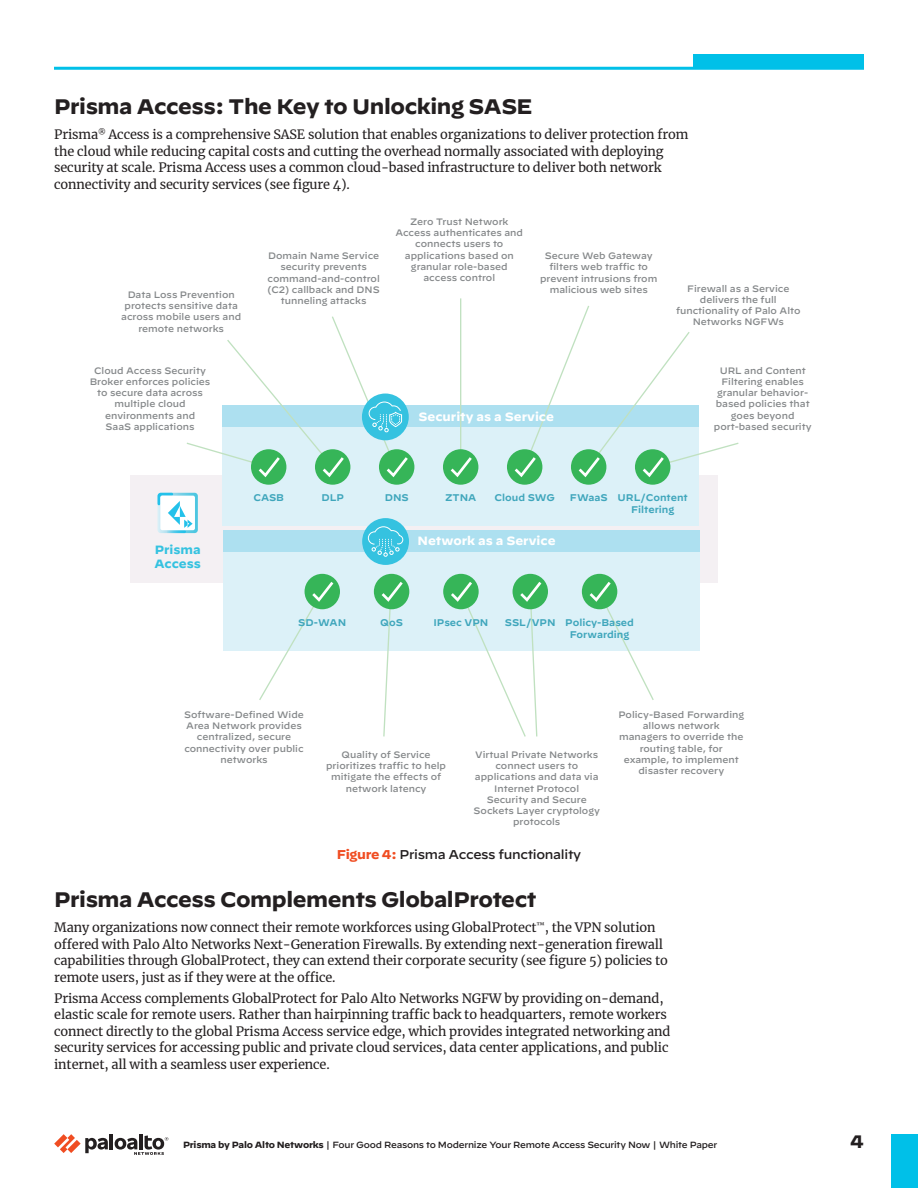
<style>
.page{position:relative;width:918px;height:1188px;background:#fff}
.page>*{position:absolute;margin:0;border:0;box-sizing:border-box;transform-origin:0 0}
.t1{font:700 21px "Decimal";letter-spacing:-.02em;color:#231f20}
.t2{font:700 18px "Decimal";color:#231f20}
.body-text{font:12.75px/16.5px "Merriweather";letter-spacing:-.01em;color:#231f20}
.figure-title{font:500 12.75px "Decimal";letter-spacing:-.025em;color:#231f20}
.t3{font:700 12px "Decimal";color:#fff}
.t4{font:700 12px/14.4px "Decimal";color:#35c2e0}
.t5{font:600 9.75px/11.7px "Decimal";color:#3fa6bc;text-align:center}
.t6{font:500 9.3px/11.2px "Decimal";color:#85888a;text-align:center}
.t7{font:500 9px "Decimal";letter-spacing:-.025em;color:#231f20}
.s1{font-weight:700;color:#f04d22}
.s2{font-weight:700}
</style>
<div class="page">
<hr style="left:110px;top:1134px;width:3px;height:15px;background:#231f20">
<svg style="left:54px;top:1134px;width:54px;height:19px"></svg>
<hr style="left:139px;top:1134px;width:4px;height:15px;background:#231f20">
<svg style="left:115px;top:1135px;width:53px;height:20px"></svg>
<div style="left:891px;top:1134px;width:27px;height:54px;background:#00c0e8"></div>
<div style="left:693px;top:54px;width:171px;height:14px;background:#00c0e8"></div>
<hr style="left:54px;top:67px;width:810px;height:3px;background:#00c0e8">
<div style="left:130px;top:475px;width:587px;height:108px;background:#f4f0f3"></div>
<div style="left:223px;top:530px;width:476px;height:121px;background:#dcf1f8"></div>
<div style="left:223px;top:530px;width:476px;height:21px;background:#ade0f0"></div>
<div style="left:223px;top:406px;width:476px;height:120px;background:#dcf1f8"></div>
<div style="left:223px;top:406px;width:476px;height:21px;background:#ade0f0"></div>
<hr style="left:460px;top:298px;width:1px;height:169px;background:#c0e1c0">
<div style="left:443px;top:449px;width:35px;height:36px;background:#36b558;border-radius:50%"></div>
<svg style="left:448px;top:454px;width:27px;height:25px"></svg>
<div style="left:379px;top:449px;width:35px;height:36px;background:#36b558;border-radius:50%"></div>
<div style="left:315px;top:449px;width:35px;height:36px;background:#36b558;border-radius:50%"></div>
<div style="left:251px;top:449px;width:35px;height:36px;background:#36b558;border-radius:50%"></div>
<svg style="left:186px;top:316px;width:225px;height:163px"></svg>
<div style="left:635px;top:449px;width:35px;height:36px;background:#36b558;border-radius:50%"></div>
<div style="left:571px;top:449px;width:35px;height:36px;background:#36b558;border-radius:50%"></div>
<div style="left:507px;top:449px;width:35px;height:36px;background:#36b558;border-radius:50%"></div>
<svg style="left:512px;top:306px;width:227px;height:173px"></svg>
<div style="left:362px;top:518px;width:47px;height:47px;background:#35c2e0;border-radius:50%"></div>
<div style="left:443px;top:574px;width:36px;height:35px;background:#36b558;border-radius:50%"></div>
<div style="left:374px;top:574px;width:35px;height:35px;background:#36b558;border-radius:50%"></div>
<svg style="left:379px;top:579px;width:26px;height:158px"></svg>
<div style="left:305px;top:574px;width:35px;height:35px;background:#36b558;border-radius:50%"></div>
<svg style="left:259px;top:579px;width:77px;height:121px"></svg>
<div style="left:582px;top:574px;width:35px;height:35px;background:#36b558;border-radius:50%"></div>
<svg style="left:587px;top:579px;width:67px;height:121px"></svg>
<div style="left:513px;top:574px;width:35px;height:35px;background:#36b558;border-radius:50%"></div>
<svg style="left:448px;top:579px;width:96px;height:158px"></svg>
<svg style="left:367px;top:526px;width:37px;height:31px"></svg>
<svg style="left:158px;top:493px;width:40px;height:40px"></svg>
<p class="t1" style="left:54px;top:94px;width:480px">Prisma Access: The Key to Unlocking SASE</p>
<p class="body-text" style="left:54px;top:126px;width:636px">Prisma<sup>®</sup> Access is a comprehensive SASE solution that enables organizations to deliver protection from the cloud while reducing capital costs and cutting the overhead normally associated with deploying security at scale. Prisma Access uses a common cloud-based infrastructure to deliver both network connectivity and security services (see figure 4).</p>
<p class="t6" style="left:121px;top:288px;width:122px">Data Loss Prevention protects sensitive data across mobile users and remote networks</p>
<p class="t6" style="left:90px;top:364px;width:122px">Cloud Access Security<br>Broker enforces policies to secure data across multiple cloud environments and<br>SaaS applications</p>
<p class="t6" style="left:267px;top:249px;width:114px">Domain Name Service security prevents command-and-control (C2) callback and DNS tunneling attacks</p>
<p class="t6" style="left:395px;top:215px;width:129px">Zero Trust Network<br>Access authenticates and connects users to applications based on granular role-based access control</p>
<p class="t6" style="left:540px;top:249px;width:119px">Secure Web Gateway filters web traffic to prevent intrusions from malicious web sites</p>
<p class="t3" style="left:419px;top:410px;width:137px">Security as a Service</p>
<p class="t6" style="left:676px;top:281px;width:126px">Firewall as a Service delivers the full functionality of Palo Alto<br>Networks NGFWs</p>
<p class="t6" style="left:714px;top:364px;width:99px">URL and Content<br>Filtering enables granular behavior&shy;based policies that goes beyond port-based security</p>
<p class="t4" style="left:155px;top:543px;width:48px">Prisma<br>Access</p>
<p class="t5" style="left:253px;top:491px;width:32px">CASB</p>
<p class="t5" style="left:321px;top:491px;width:24px">DLP</p>
<p class="t5" style="left:385px;top:491px;width:26px">DNS</p>
<p class="t5" style="left:618px;top:491px;width:72px">URL/Content<br>Filtering</p>
<p class="t5" style="left:495px;top:491px;width:62px">Cloud SWG</p>
<p class="t5" style="left:570px;top:491px;width:39px">FWaaS</p>
<p class="t5" style="left:445px;top:491px;width:33px">ZTNA</p>
<p class="t3" style="left:417px;top:534px;width:140px">Network as a Service</p>
<p class="t5" style="left:298px;top:615px;width:49px">SD-WAN</p>
<p class="t5" style="left:380px;top:615px;width:24px">QoS</p>
<p class="t5" style="left:565px;top:615px;width:70px">Policy-Based<br>Forwarding</p>
<p class="t5" style="left:505px;top:615px;width:52px">SSL/VPN</p>
<p class="t5" style="left:433px;top:615px;width:57px">IPsec VPN</p>
<p class="t6" style="left:184px;top:708px;width:121px">Software-Defined Wide<br>Area Network provides centralized, secure connectivity over public networks</p>
<p class="t6" style="left:618px;top:708px;width:127px">Policy-Based Forwarding allows network managers to override the routing table, for example, to implement disaster recovery</p>
<p class="t6" style="left:326px;top:748px;width:121px">Quality of Service prioritizes traffic to help mitigate the effects of network latency</p>
<p class="t6" style="left:474px;top:748px;width:128px">Virtual Private Networks connect users to applications and data via<br>Internet Protocol<br>Security and Secure<br>Sockets Layer cryptology protocols</p>
<p class="figure-title" style="left:337px;top:843px;width:246px"><span class="s1">Figure 4:</span> Prisma Access functionality</p>
<p class="t1" style="left:54px;top:887px;width:484px">Prisma Access Complements GlobalProtect</p>
<p class="body-text" style="left:54px;top:919px;width:615px">Many organizations now connect their remote workforces using GlobalProtect<sup>™</sup>, the VPN solution offered with Palo Alto Networks Next-Generation Firewalls. By extending next-generation firewall capabilities through GlobalProtect, they can extend their corporate security (see figure 5) policies to remote users, just as if they were at the office.</p>
<p class="body-text" style="left:54px;top:990px;width:618px">Prisma Access complements GlobalProtect for Palo Alto Networks NGFW by providing on-demand, elastic scale for remote users. Rather than hairpinning traffic back to headquarters, remote workers connect directly to the global Prisma Access service edge, which provides integrated networking and security services for accessing public and private cloud services, data center applications, and public internet, all with a seamless user experience.</p>
<p class="t7" style="left:183px;top:1137px;width:536px"><span class="s2">Prisma by Palo Alto Networks</span> | Four Good Reasons to Modernize Your Remote Access Security Now | White Paper</p>
<h2 class="t2" style="left:850px;top:1132px;width:15px">4</h2>
</div>
